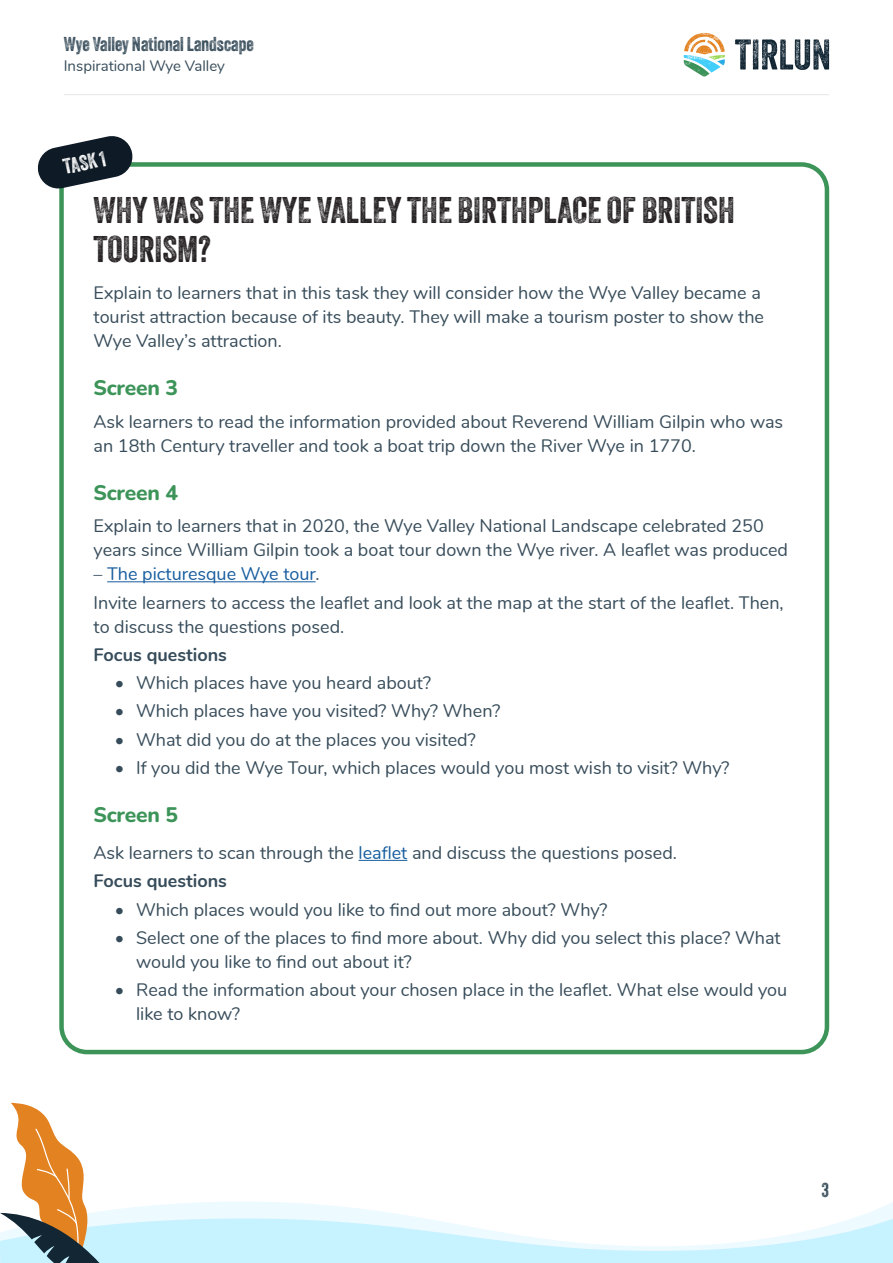
<style>
.page{position:relative;width:893px;height:1263px;background:#fff}
.page>*{position:absolute;margin:0;border:0;box-sizing:border-box;transform-origin:0 0}
.Page_sub_heading{font:36px/39px "Veneer Two";color:#231f20}
.Page_section_heading{font:800 21px "Nunito";letter-spacing:-.01em;color:#3d9459}
.Key_activity_heading{font:21px "Veneer Two";color:#fff}
.t1{font:19.5px "Veneer Two";color:#374c5a}
.Body_text{font:18px/24px "Nunito";color:#374c5a}
.Body_text_-_bullet_list{font:18px/24px "Nunito";color:#374c5a}
.Body_text-2{font:700 18px "Nunito";color:#374c5a}
.Body_text_-_bullet_list-2{font:18px "Nunito";color:#175d9e}
.t2{font:15px "Nunito";color:#374c5a}
.s1{color:#374c5a}
.s2{color:#175d9e}
</style>
<div class="page">
<svg style="left:735px;top:39px;width:94px;height:31px"></svg>
<svg style="left:684px;top:33px;width:41px;height:44px"></svg>
<hr style="left:64px;top:94px;width:765px;height:1px;background:#e6e7e9">
<hr style="left:107px;top:581px;width:209px;height:1px;background:#175d9e">
<hr style="left:359px;top:860px;width:48px;height:1px;background:#175d9e">
<div style="left:59px;top:162px;width:770px;height:892px;border:4px solid #3d9459;border-radius:26px"></div>
<svg style="left:37px;top:136px;width:97px;height:54px"></svg>
<svg style="left:0;top:1102px;width:893px;height:161px"></svg>
<p class="t1" style="left:64px;top:32px;width:191px">Wye Valley National Landscape</p>
<p class="t2" style="left:64px;top:54px;width:163px">Inspirational Wye Valley</p>
<p class="Key_activity_heading" style="left:61px;top:155px;width:44px;rotate:-12deg">TASK 1</p>
<p class="Page_sub_heading" style="left:94px;top:190px;width:643px">WHY WAS THE WYE VALLEY THE BIRTHPLACE OF BRITISH<br>TOURISM?</p>
<p class="Body_text" style="left:94px;top:280px;width:672px">Explain to learners that in this task they will consider how the Wye Valley became a tourist attraction because of its beauty. They will make a tourism poster to show the<br>Wye Valley’s attraction.</p>
<p class="Page_section_heading" style="left:94px;top:373px;width:86px">Screen 3</p>
<p class="Body_text" style="left:94px;top:408px;width:691px">Ask learners to read the information provided about Reverend William Gilpin who was an 18th Century traveller and took a boat trip down the River Wye in 1770.</p>
<p class="Page_section_heading" style="left:94px;top:478px;width:86px">Screen 4</p>
<p class="Body_text_-_bullet_list" style="left:94px;top:513px;width:696px">Explain to learners that in 2020, the Wye Valley National Landscape celebrated 250 years since William Gilpin took a boat tour down the Wye river. A leaflet was produced</p>
<p class="Body_text_-_bullet_list-2" style="left:94px;top:561px;width:228px"><span class="s1">–</span> The picturesque Wye tour<span class="s1">.</span></p>
<p class="Body_text_-_bullet_list" style="left:94px;top:589px;width:692px">Invite learners to access the leaflet and look at the map at the start of the leaflet. Then, to discuss the questions posed.</p>
<p class="Body_text-2" style="left:94px;top:641px;width:135px">Focus questions</p>
<p class="Body_text" style="left:115px;top:670px;width:318px">• Which places have you heard about?</p>
<p class="Body_text" style="left:115px;top:698px;width:387px">• Which places have you visited? Why? When?</p>
<p class="Body_text" style="left:115px;top:726px;width:362px">• What did you do at the places you visited?</p>
<p class="Body_text" style="left:115px;top:755px;width:616px">• If you did the Wye Tour, which places would you most wish to visit? Why?</p>
<p class="Page_section_heading" style="left:94px;top:800px;width:86px">Screen 5</p>
<p class="Body_text_-_bullet_list" style="left:94px;top:840px;width:585px">Ask learners to scan through the <span class="s2">leaflet</span> and discuss the questions posed.</p>
<p class="Body_text-2" style="left:94px;top:868px;width:135px">Focus questions</p>
<p class="Body_text" style="left:115px;top:896px;width:494px">• Which places would you like to find out more about? Why?</p>
<p class="Body_text" style="left:136px;top:924px;width:646px;text-indent:-21px">• Select one of the places to find more about. Why did you select this place? What would you like to find out about it?</p>
<p class="Body_text" style="left:136px;top:977px;width:653px;text-indent:-21px">• Read the information about your chosen place in the leaflet. What else would you like to know?</p>
<p class="t1" style="left:822px;top:1178px;width:9px">3</p>
</div>
